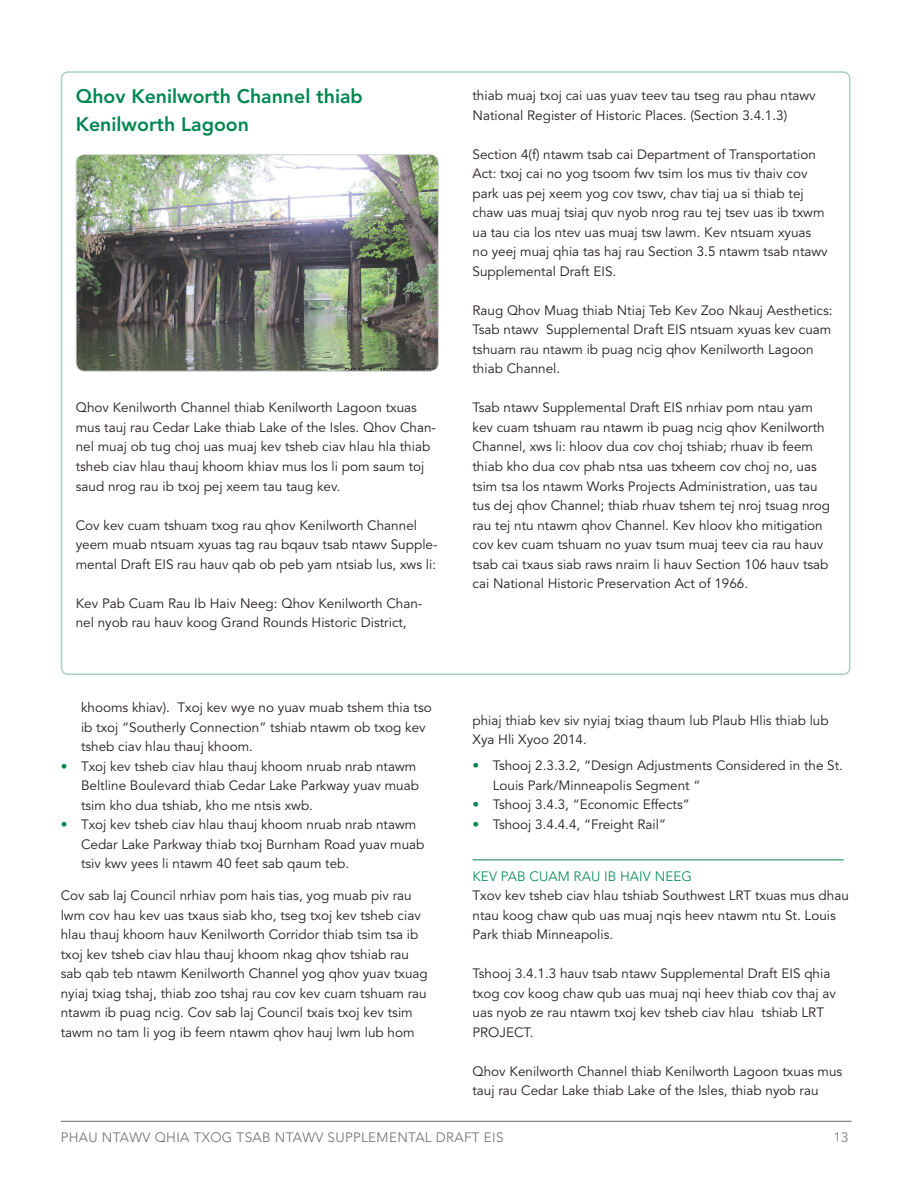
<style>
.page{position:relative;width:918px;height:1188px;background:#fff}
.page>*{position:absolute;margin:0;border:0;box-sizing:border-box;transform-origin:0 0}
.Heading_2{font:800 19.5px/28.5px "Avenir LT Std";color:#008751}
.Body_text{font:13.5px/19.5px "Avenir LT Std";color:#231f20}
.t1{font:300 13.5px "Avenir LT Std";letter-spacing:.025em;color:#6c6d70}
.Heading_3{font:300 13.5px "Avenir LT Std";letter-spacing:.01em;color:#008751}
.s1{font-weight:800;color:#008751}
</style>
<div class="page">
<hr style="left:61px;top:1121px;width:791px;height:1px;background:#6c6d70">
<hr style="left:472px;top:860px;width:372px;height:1px;background:#008751">
<img style="left:76px;top:155px;width:361px;height:216px">
<div style="left:76px;top:154px;width:363px;height:218px;border:1px solid #d1d2d4;border-radius:8px"></div>
<p class="Heading_2" style="left:76px;top:82px;width:289px">Qhov Kenilworth Channel thiab<br>Kenilworth Lagoon</p>
<p class="Body_text" style="left:76px;top:398px;width:362px">Qhov Kenilworth Channel thiab Kenilworth Lagoon txuas mus tauj rau Cedar Lake thiab Lake of the Isles. Qhov Chan&shy;nel muaj ob tug choj uas muaj kev tsheb ciav hlau hla thiab tsheb ciav hlau thauj khoom khiav mus los li pom saum toj saud nrog rau ib txoj pej xeem tau taug kev.</p>
<p class="Body_text" style="left:76px;top:515px;width:363px">Cov kev cuam tshuam txog rau qhov Kenilworth Channel yeem muab ntsuam xyuas tag rau bqauv tsab ntawv Supple&shy;mental Draft EIS rau hauv qab ob peb yam ntsiab lus, xws li:</p>
<p class="Body_text" style="left:76px;top:593px;width:348px">Kev Pab Cuam Rau Ib Haiv Neeg: Qhov Kenilworth Chan&shy;nel nyob rau hauv koog Grand Rounds Historic District,</p>
<p class="Body_text" style="left:81px;top:698px;width:352px">khooms khiav). Txoj kev wye no yuav muab tshem thia tso ib txoj “Southerly Connection” tshiab ntawm ob txog kev tsheb ciav hlau thauj khoom.</p>
<p class="Body_text" style="left:81px;top:757px;width:340px;text-indent:-20px"><span class="s1">•</span> Txoj kev tsheb ciav hlau thauj khoom nruab nrab ntawm<br>Beltline Boulevard thiab Cedar Lake Parkway yuav muab tsim kho dua tshiab, kho me ntsis xwb.</p>
<p class="Body_text" style="left:81px;top:815px;width:345px;text-indent:-20px"><span class="s1">•</span> Txoj kev tsheb ciav hlau thauj khoom nruab nrab ntawm<br>Cedar Lake Parkway thiab txoj Burnham Road yuav muab tsiv kwv yees li ntawm 40 feet sab qaum teb.</p>
<p class="Body_text" style="left:61px;top:886px;width:369px">Cov sab laj Council nrhiav pom hais tias, yog muab piv rau lwm cov hau kev uas txaus siab kho, tseg txoj kev tsheb ciav hlau thauj khoom hauv Kenilworth Corridor thiab tsim tsa ib txoj kev tsheb ciav hlau thauj khoom nkag qhov tshiab rau sab qab teb ntawm Kenilworth Channel yog qhov yuav txuag nyiaj txiag tshaj, thiab zoo tshaj rau cov kev cuam tshuam rau ntawm ib puag ncig. Cov sab laj Council txais txoj kev tsim tawm no tam li yog ib feem ntawm qhov hauj lwm lub hom</p>
<p class="Body_text" style="left:472px;top:86px;width:345px">thiab muaj txoj cai uas yuav teev tau tseg rau phau ntawv<br>National Register of Historic Places. (Section 3.4.1.3)</p>
<p class="Body_text" style="left:472px;top:145px;width:357px">Section 4(f) ntawm tsab cai Department of Transportation Act: txoj cai no yog tsoom fwv tsim los mus tiv thaiv cov park uas pej xeem yog cov tswv, chav tiaj ua si thiab tej chaw uas muaj tsiaj quv nyob nrog rau tej tsev uas ib txwm ua tau cia los ntev uas muaj tsw lawm. Kev ntsuam xyuas no yeej muaj qhia tas haj rau Section 3.5 ntawm tsab ntawv Supplemental Draft EIS.</p>
<p class="Body_text" style="left:472px;top:301px;width:362px">Raug Qhov Muag thiab Ntiaj Teb Kev Zoo Nkauj Aesthetics:<br>Tsab ntawv Supplemental Draft EIS ntsuam xyuas kev cuam tshuam rau ntawm ib puag ncig qhov Kenilworth Lagoon thiab Channel.</p>
<p class="Body_text" style="left:472px;top:398px;width:359px">Tsab ntawv Supplemental Draft EIS nrhiav pom ntau yam kev cuam tshuam rau ntawm ib puag ncig qhov Kenilworth Channel, xws li: hloov dua cov choj tshiab; rhuav ib feem thiab kho dua cov phab ntsa uas txheem cov choj no, uas tsim tsa los ntawm Works Projects Administration, uas tau tus dej qhov Channel; thiab rhuav tshem tej nroj tsuag nrog rau tej ntu ntawm qhov Channel. Kev hloov kho mitigation cov kev cuam tshuam no yuav tsum muaj teev cia rau hauv tsab cai txaus siab raws nraim li hauv Section 106 hauv tsab cai National Historic Preservation Act of 1966.</p>
<p class="Body_text" style="left:472px;top:710px;width:358px">phiaj thiab kev siv nyiaj txiag thaum lub Plaub Hlis thiab lub<br>Xya Hli Xyoo 2014.</p>
<p class="Body_text" style="left:493px;top:756px;width:352px;text-indent:-20px"><span class="s1">•</span> Tshooj 2.3.3.2, “Design Adjustments Considered in the St.<br>Louis Park/Minneapolis Segment “</p>
<p class="Body_text" style="left:472px;top:795px;width:219px"><span class="s1">•</span> Tshooj 3.4.3, “Economic Effects”</p>
<p class="Body_text" style="left:472px;top:815px;width:195px"><span class="s1">•</span> Tshooj 3.4.4.4, “Freight Rail”</p>
<p class="Heading_3" style="left:472px;top:868px;width:221px">KEV PAB CUAM RAU IB HAIV NEEG</p>
<p class="Body_text" style="left:472px;top:886px;width:378px">Txov kev tsheb ciav hlau tshiab Southwest LRT txuas mus dhau ntau koog chaw qub uas muaj nqis heev ntawm ntu St. Louis<br>Park thiab Minneapolis.</p>
<p class="Body_text" style="left:472px;top:964px;width:365px">Tshooj 3.4.1.3 hauv tsab ntawv Supplemental Draft EIS qhia txog cov koog chaw qub uas muaj nqi heev thiab cov thaj av uas nyob ze rau ntawm txoj kev tsheb ciav hlau tshiab LRT PROJECT.</p>
<p class="Body_text" style="left:472px;top:1061px;width:371px">Qhov Kenilworth Channel thiab Kenilworth Lagoon txuas mus tauj rau Cedar Lake thiab Lake of the Isles, thiab nyob rau</p>
<p class="t1" style="left:61px;top:1129px;width:444px">PHAU NTAWV QHIA TXOG TSAB NTAWV SUPPLEMENTAL DRAFT EIS</p>
<p class="t1" style="left:834px;top:1129px;width:16px">13</p>
</div>
